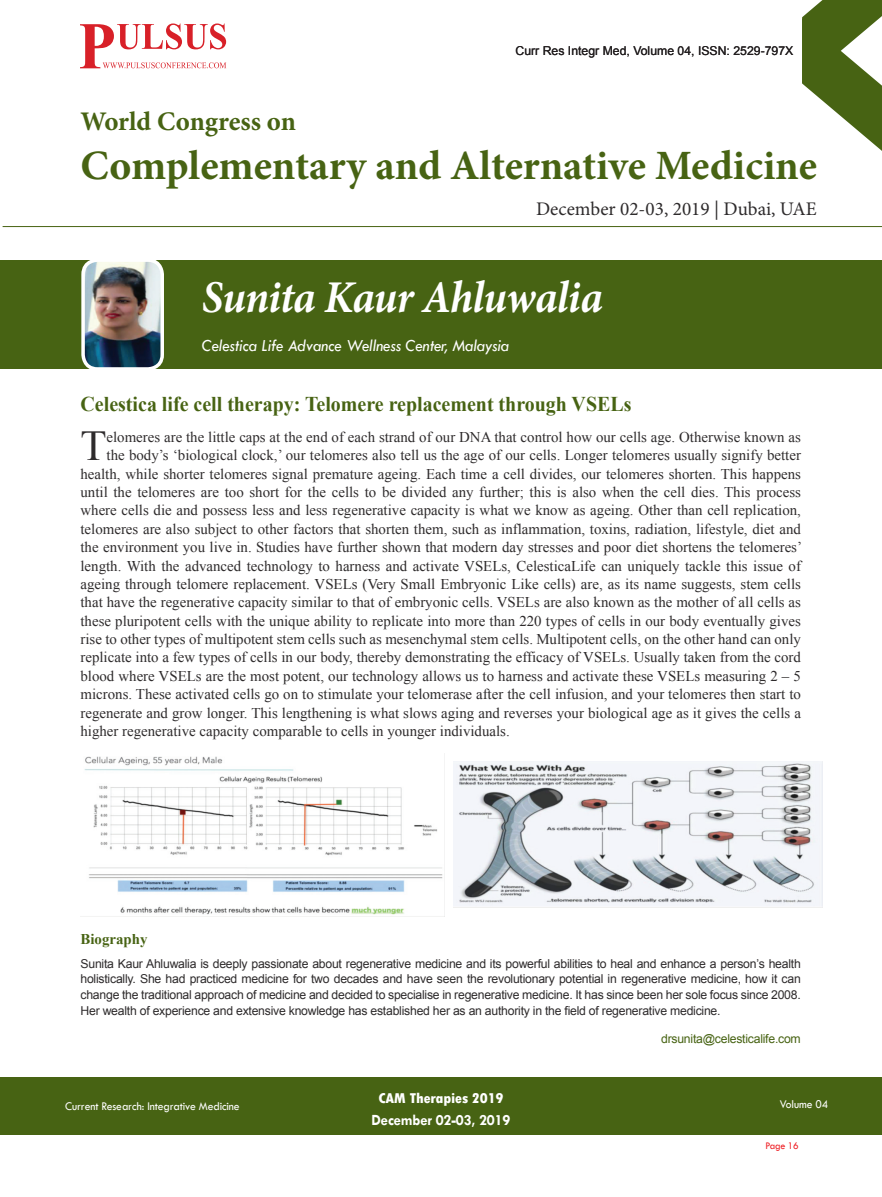
<style>
.page{position:relative;width:882px;height:1197px;background:#fff}
.page>*{position:absolute;margin:0;border:0;box-sizing:border-box;transform-origin:0 0}
.t1{font:italic 700 45.5px "Minion Pro";letter-spacing:-.015em;color:#fff;scale:.95 1}
.t2{font:42.7px "Times New Roman";color:#2e2b2c}
.t3{font:700 41.82px "Minion Pro";color:#476313}
.t4{font:700 26.95px "Minion Pro";letter-spacing:-.005em;color:#476313}
.t5{font:700 21px "Times New Roman";color:#476313;scale:.95 1}
.t6{font:19.25px "Minion Pro";color:#2e2b2c}
.t7{font:italic 17.5px "Tw Cen";letter-spacing:-.01em;color:#fff;scale:.95 1}
.t8{font:700 15.75px "Tw Cen";letter-spacing:-.01em;color:#fff;scale:.95 1}
.t9{font:14.88px "Times New Roman";color:#2e2b2c}
.t10{font:800 condensed 14.88px "Tw Cen";letter-spacing:-.01em;color:#fff;scale:1.1 1}
.t11{font:700 14.88px "Times New Roman";color:#476313}
.t12{font:12.25px/15.8px "Arial";letter-spacing:-.02em;color:#2e2b2c;text-align:justify}
.t13{font:12.25px "Tw Cen";letter-spacing:-.01em;color:#fff;scale:.95 1}
.t14{font:12.25px "Arial";color:#231f20}
.t15{font:12.25px "Arial";letter-spacing:-.02em;color:#476313}
.t16{font:10.5px "Tw Cen";letter-spacing:-.02em;color:#ee1d23;scale:.95 1}
</style>
<div class="page">
<div style="left:0;top:1077px;width:882px;height:58px;background:#476313"></div>
<hr style="left:3px;top:226px;width:879px;height:1px;background:#476313">
<img style="left:80px;top:23px;width:147px;height:46px">
<svg style="left:81px;top:24px;width:145px;height:44px"></svg>
<svg style="left:802px;top:0;width:80px;height:151px"></svg>
<div style="left:0;top:260px;width:882px;height:109px;background:#476313"></div>
<img style="left:83px;top:260px;width:79px;height:109px;border-radius:14px">
<div style="left:81px;top:258px;width:83px;height:113px;border:4px solid #fff;border-radius:14px"></div>
<img style="left:81px;top:756px;width:363px;height:161px">
<img style="left:454px;top:762px;width:369px;height:146px">
<p class="t14" style="left:516px;top:44px;width:279px">Curr Res Integr Med, Volume 04, ISSN: 2529-797X</p>
<h3 class="t4" style="left:81px;top:111px;width:217px">World Congress on</h3>
<h3 class="t3" style="left:81px;top:149px;width:738px">Complementary and Alternative Medicine</h3>
<p class="t6" style="left:536px;top:201px;width:282px">December 02-03, 2019 | Dubai, UAE</p>
<h1 class="t1" style="left:202px;top:279px;width:424px">Sunita Kaur Ahluwalia</h1>
<p class="t7" style="left:202px;top:336px;width:325px">Celestica Life Advance Wellness Center, Malaysia</p>
<h3 class="t5" style="left:81px;top:392px;width:581px">Celestica life cell therapy: Telomere replacement through VSELs</h3>
<h2 class="t2" style="left:81px;top:422px;width:28px">T</h2>
<p class="t9" style="left:107px;top:429px;width:696px">elomeres are the little caps at the end of each strand of our DNA that control how our cells age. Otherwise known as</p>
<p class="t9" style="left:107px;top:447px;width:696px">the body’s ‘biological clock,’ our telomeres also tell us the age of our cells. Longer telomeres usually signify better</p>
<p class="t9" style="left:81px;top:465px;width:722px">health, while shorter telomeres signal premature ageing. Each time a cell divides, our telomeres shorten. This happens</p>
<p class="t9" style="left:81px;top:484px;width:722px">until the telomeres are too short for the cells to be divided any further; this is also when the cell dies. This process</p>
<p class="t9" style="left:81px;top:502px;width:722px">where cells die and possess less and less regenerative capacity is what we know as ageing. Other than cell replication,</p>
<p class="t9" style="left:81px;top:521px;width:722px">telomeres are also subject to other factors that shorten them, such as inflammation, toxins, radiation, lifestyle, diet and</p>
<p class="t9" style="left:81px;top:539px;width:723px">the environment you live in. Studies have further shown that modern day stresses and poor diet shortens the telomeres’</p>
<p class="t9" style="left:81px;top:557px;width:722px">length. With the advanced technology to harness and activate VSELs, CelesticaLife can uniquely tackle this issue of</p>
<p class="t9" style="left:81px;top:576px;width:722px">ageing through telomere replacement. VSELs (Very Small Embryonic Like cells) are, as its name suggests, stem cells</p>
<p class="t9" style="left:81px;top:594px;width:722px">that have the regenerative capacity similar to that of embryonic cells. VSELs are also known as the mother of all cells as</p>
<p class="t9" style="left:81px;top:612px;width:722px">these pluripotent cells with the unique ability to replicate into more than 220 types of cells in our body eventually gives</p>
<p class="t9" style="left:81px;top:631px;width:722px">rise to other types of multipotent stem cells such as mesenchymal stem cells. Multipotent cells, on the other hand can only</p>
<p class="t9" style="left:81px;top:649px;width:722px">replicate into a few types of cells in our body, thereby demonstrating the efficacy of VSELs. Usually taken from the cord</p>
<p class="t9" style="left:81px;top:668px;width:722px">blood where VSELs are the most potent, our technology allows us to harness and activate these VSELs measuring 2 – 5</p>
<p class="t9" style="left:81px;top:686px;width:722px">microns. These activated cells go on to stimulate your telomerase after the cell infusion, and your telomeres then start to</p>
<p class="t9" style="left:81px;top:704px;width:722px">regenerate and grow longer. This lengthening is what slows aging and reverses your biological age as it gives the cells a</p>
<p class="t9" style="left:81px;top:723px;width:431px">higher regenerative capacity comparable to cells in younger individuals.</p>
<p class="t11" style="left:81px;top:931px;width:68px">Biography</p>
<p class="t12" style="left:81px;top:956px;width:722px">Sunita Kaur Ahluwalia is deeply passionate about regenerative medicine and its powerful abilities to heal and enhance a person’s health holistically. She had practiced medicine for two decades and have seen the revolutionary potential in regenerative medicine, how it can change the traditional approach of medicine and decided to specialise in regenerative medicine. It has since been her sole focus since 2008.<br>Her wealth of experience and extensive knowledge has established her as an authority in the field of regenerative medicine.</p>
<p class="t15" style="left:661px;top:1032px;width:141px">drsunita@celesticalife.com</p>
<p class="t10" style="left:378px;top:1090px;width:115px">CAM Therapies 2019</p>
<p class="t8" style="left:372px;top:1112px;width:148px">December 02-03, 2019</p>
<p class="t13" style="left:65px;top:1100px;width:185px">Current Research: Integrative Medicine</p>
<p class="t13" style="left:780px;top:1097px;width:53px">Volume 04</p>
<p class="t16" style="left:765px;top:1140px;width:37px">Page 16</p>
</div>
